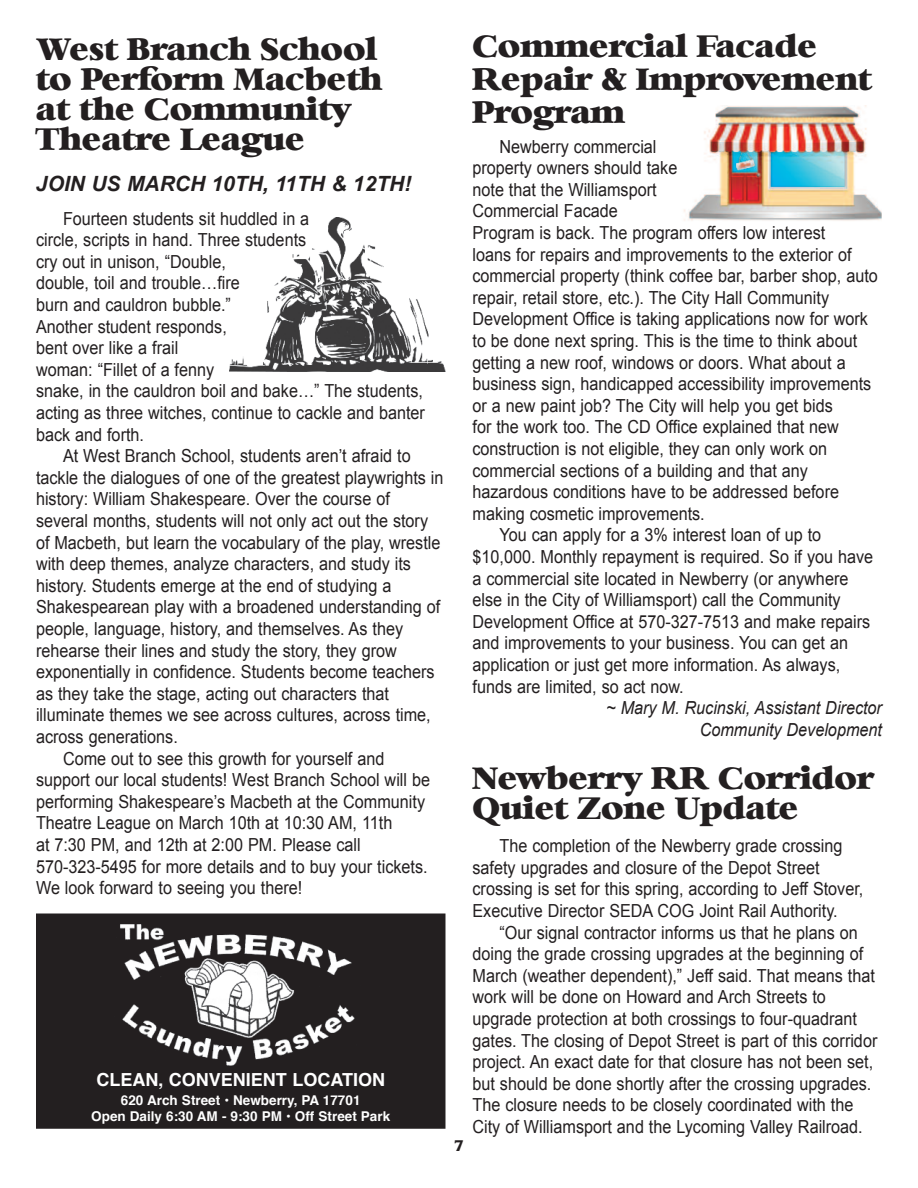
<style>
.page{position:relative;width:918px;height:1188px;background:#fff}
.page>*{position:absolute;margin:0;border:0;box-sizing:border-box;transform-origin:0 0}
.t1{font:30px/30px "Bianca";color:#231f20}
.t2{font:italic 700 21px "Arial";color:#231f20}
.t3{font:18px/21.6px "Arial";color:#231f20;scale:.9 1}
.t4{font:italic 18px/21.6px "Arial";color:#231f20;text-align:right;scale:.9 1}
.t5{font:700 18px "Helvetica";color:#fff}
.t6{font:15px "Bianca";color:#231f20}
.t7{font:700 13.5px/16.2px "Helvetica";color:#fff;text-align:center}
</style>
<div class="page">
<img style="left:230px;top:218px;width:215px;height:154px">
<img style="left:37px;top:915px;width:407px;height:212px">
<img style="left:683px;top:105px;width:199px;height:116px">
<h1 class="t1" style="left:36px;top:35px;width:348px">West Branch School to Perform Macbeth at the Community<br>Theatre League</h1>
<p class="t2" style="left:36px;top:172px;width:377px">JOIN US MARCH 10TH, 11TH &amp; 12TH!</p>
<p class="t3" style="left:36px;top:208px;width:434px;text-indent:27px">Fourteen students sit huddled in a<br>circle, scripts in hand. Three students<br>cry out in unison, “Double,<br>double, toil and trouble…fire<br>burn and cauldron bubble.”<br>Another student responds,<br>bent over like a frail<br>woman: “Fillet of a fenny<br>snake, in the cauldron boil and bake…” The students, acting as three witches, continue to cackle and banter back and forth.</p>
<p class="t3" style="left:63px;top:445px;width:388px">At West Branch School, students aren’t afraid to</p>
<p class="t3" style="left:36px;top:467px;width:454px">tackle the dialogues of one of the greatest playwrights in</p>
<p class="t3" style="left:36px;top:488px;width:395px">history: William Shakespeare. Over the course of</p>
<p class="t3" style="left:36px;top:510px;width:437px">several months, students will not only act out the story</p>
<p class="t3" style="left:36px;top:532px;width:451px">of Macbeth, but learn the vocabulary of the play, wrestle</p>
<p class="t3" style="left:36px;top:553px;width:418px">with deep themes, analyze characters, and study its</p>
<p class="t3" style="left:36px;top:575px;width:396px">history. Students emerge at the end of studying a</p>
<p class="t3" style="left:36px;top:596px;width:451px">Shakespearean play with a broadened understanding of</p>
<p class="t3" style="left:36px;top:618px;width:409px">people, language, history, and themselves. As they</p>
<p class="t3" style="left:36px;top:640px;width:402px">rehearse their lines and study the story, they grow</p>
<p class="t3" style="left:36px;top:661px;width:444px">exponentially in confidence. Students become teachers</p>
<p class="t3" style="left:36px;top:683px;width:394px">as they take the stage, acting out characters that</p>
<p class="t3" style="left:36px;top:704px;width:440px">illuminate themes we see across cultures, across time,</p>
<p class="t3" style="left:36px;top:726px;width:159px">across generations.</p>
<p class="t3" style="left:63px;top:748px;width:359px">Come out to see this growth for yourself and</p>
<p class="t3" style="left:36px;top:769px;width:439px">support our local students! West Branch School will be</p>
<p class="t3" style="left:36px;top:791px;width:434px">performing Shakespeare’s Macbeth at the Community</p>
<p class="t3" style="left:36px;top:812px;width:397px">Theatre League on March 10th at 10:30 AM, 11th</p>
<p class="t3" style="left:36px;top:834px;width:362px">at 7:30 PM, and 12th at 2:00 PM. Please call</p>
<p class="t3" style="left:36px;top:856px;width:437px">570-323-5495 for more details and to buy your tickets.</p>
<p class="t3" style="left:36px;top:877px;width:297px">We look forward to seeing you there!</p>
<p class="t5" style="left:96px;top:1073px;width:290px">CLEAN, CONVENIENT LOCATION</p>
<p class="t7" style="left:91px;top:1093px;width:300px">620 Arch Street • Newberry, PA 17701<br>Open Daily 6:30 AM - 9:30 PM • Off Street Park</p>
<h1 class="t1" style="left:473px;top:30px;width:401px;line-height:33px">Commercial Facade<br>Repair &amp; Improvement<br>Program</h1>
<p class="t3" style="left:500px;top:136px;width:176px">Newberry commercial</p>
<p class="t3" style="left:473px;top:157px;width:229px">property owners should take</p>
<p class="t3" style="left:473px;top:179px;width:206px">note that the Williamsport</p>
<p class="t3" style="left:473px;top:200px;width:163px">Commercial Facade</p>
<p class="t3" style="left:473px;top:222px;width:393px">Program is back. The program offers low interest</p>
<p class="t3" style="left:473px;top:244px;width:423px">loans for repairs and improvements to the exterior of</p>
<p class="t3" style="left:473px;top:265px;width:452px">commercial property (think coffee bar, barber shop, auto</p>
<p class="t3" style="left:473px;top:287px;width:398px">repair, retail store, etc.). The City Hall Community</p>
<p class="t3" style="left:473px;top:308px;width:441px">Development Office is taking applications now for work</p>
<p class="t3" style="left:473px;top:330px;width:429px">to be done next spring. This is the time to think about</p>
<p class="t3" style="left:473px;top:352px;width:416px">getting a new roof, windows or doors. What about a</p>
<p class="t3" style="left:473px;top:373px;width:445px">business sign, handicapped accessibility improvements</p>
<p class="t3" style="left:473px;top:395px;width:402px">or a new paint job? The City will help you get bids</p>
<p class="t3" style="left:473px;top:416px;width:409px">for the work too. The CD Office explained that new</p>
<p class="t3" style="left:473px;top:438px;width:396px">construction is not eligible, they can only work on</p>
<p class="t3" style="left:473px;top:460px;width:374px">commercial sections of a building and that any</p>
<p class="t3" style="left:473px;top:481px;width:409px">hazardous conditions have to be addressed before</p>
<p class="t3" style="left:473px;top:503px;width:260px">making cosmetic improvements.</p>
<p class="t3" style="left:500px;top:524px;width:359px">You can apply for a 3% interest loan of up to</p>
<p class="t3" style="left:473px;top:546px;width:447px">$10,000. Monthly repayment is required. So if you have</p>
<p class="t3" style="left:473px;top:568px;width:419px">a commercial site located in Newberry (or anywhere</p>
<p class="t3" style="left:473px;top:589px;width:411px">else in the City of Williamsport) call the Community</p>
<p class="t3" style="left:473px;top:611px;width:443px">Development Office at 570-327-7513 and make repairs</p>
<p class="t3" style="left:473px;top:632px;width:419px">and improvements to your business. You can get an</p>
<p class="t3" style="left:473px;top:654px;width:410px">application or just get more information. As always,</p>
<p class="t3" style="left:473px;top:676px;width:236px">funds are limited, so act now.</p>
<p class="t4" style="left:606px;top:697px;width:308px">~ Mary M. Rucinski, Assistant Director<br>Community Development</p>
<p class="t6" style="left:454px;top:1137px;width:11px">7</p>
<h1 class="t1" style="left:472px;top:764px;width:403px">Newberry RR Corridor<br>Quiet Zone Update</h1>
<p class="t3" style="left:473px;top:835px;width:436px;text-indent:27px">The completion of the Newberry grade crossing safety upgrades and closure of the Depot Street crossing is set for this spring, according to Jeff Stover, Executive Director SEDA COG Joint Rail Authority.</p>
<p class="t3" style="left:473px;top:922px;width:451px;text-indent:27px">“Our signal contractor informs us that he plans on doing the grade crossing upgrades at the beginning of March (weather dependent),” Jeff said. That means that work will be done on Howard and Arch Streets to upgrade protection at both crossings to four-quadrant gates. The closing of Depot Street is part of this corridor project. An exact date for that closure has not been set, but should be done shortly after the crossing upgrades.<br>The closure needs to be closely coordinated with the City of Williamsport and the Lycoming Valley Railroad.</p>
</div>
